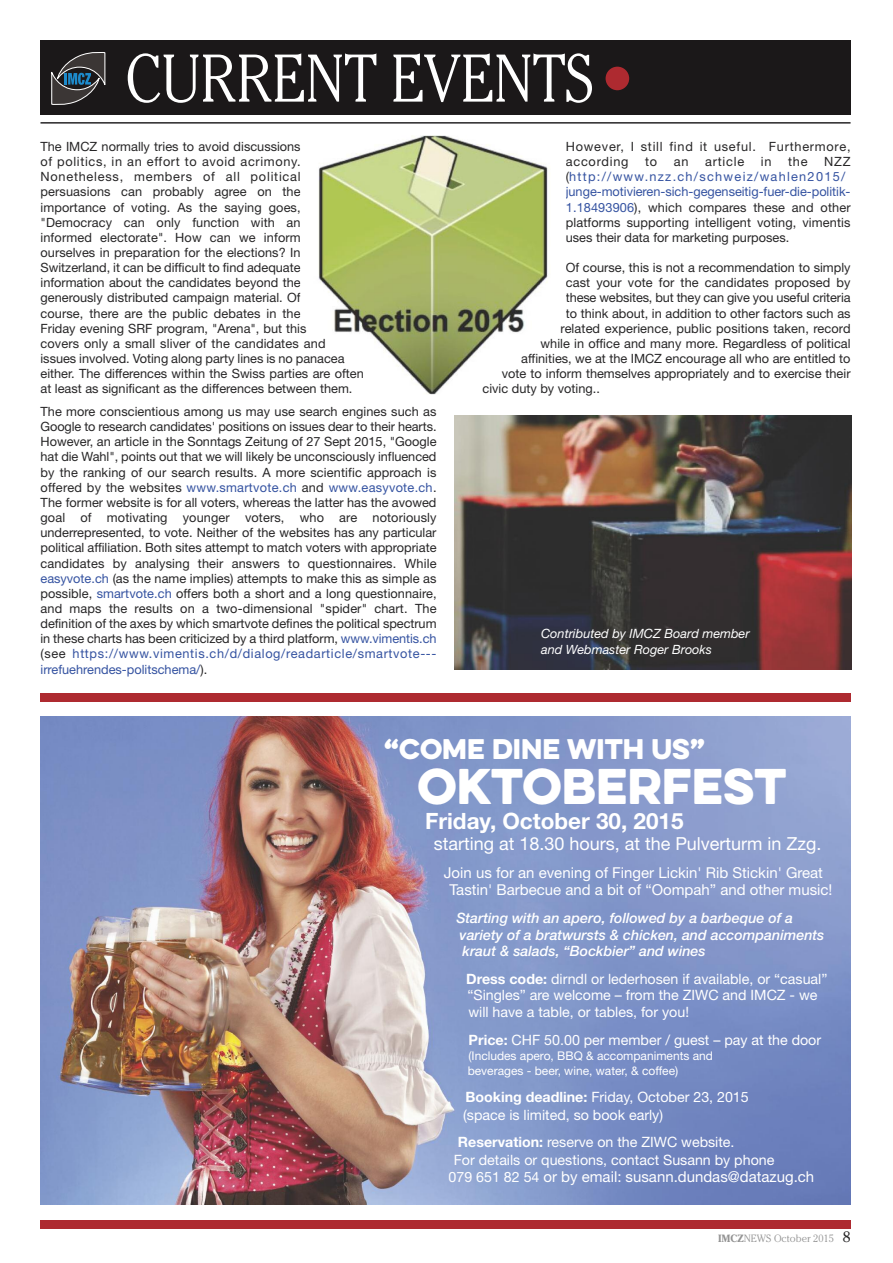
<style>
.page{position:relative;width:893px;height:1263px;background:#fff}
.page>*{position:absolute;margin:0;border:0;box-sizing:border-box;transform-origin:0 0}
.t1{font:300 66.9px "Cheltenham";color:#fff;scale:.87 1}
.t2{font:45px "Eveleth Clean";color:#fff}
.t3{font:25.5px "Eveleth Clean";color:#fff}
.t4{font:700 22.5px "Helvetica Neue";color:#fff}
.t5{font:18px "Helvetica Neue";color:#fff}
.t6{font:15px/17.2px "Helvetica Neue";color:#fff}
.t7{font:14.25px/16.5px "Helvetica Neue";color:#fff}
.t8{font:italic 500 14.25px/16.5px "Helvetica Neue";color:#fff}
.t9{font:12.75px/15.1px "Helvetica Neue";color:#272627}
.t10{font:12.75px/15.1px "Helvetica Neue";letter-spacing:.06em;color:#272627}
.t11{font:italic 12.75px/15.3px "Helvetica Neue";color:#fff}
.t12{font:12px/15px "Helvetica Neue";color:#fff}
.t13{font:300 10.5px "Cheltenham";color:#939393}
.s1{font-family:"Helvetica Neue";font-weight:900;font-stretch:condensed;font-size:66.3px;color:#ae2a30}
.s2{color:#3553a1}
.s3{font-weight:700}
.s4{font-size:14.25px}
.s5{font-weight:400;font-size:15px;color:#272627}
</style>
<div class="page">
<img style="left:40px;top:716px;width:810px;height:488px">
<div style="left:40px;top:1220px;width:810px;height:9px;background:#ae2a30"></div>
<div style="left:40px;top:693px;width:810px;height:9px;background:#ae2a30"></div>
<div style="left:40px;top:41px;width:810px;height:74px;background:#1b1819"></div>
<svg style="left:51px;top:52px;width:54px;height:53px"></svg>
<hr style="left:40px;top:122px;width:810px;height:2px;background:#272627">
<img style="left:455px;top:415px;width:396px;height:254px">
<img style="left:318px;top:135px;width:230px;height:259px">
<h1 class="t1" style="left:126px;top:52px;width:586px">CURRENT EVENTS<span class="s1">•</span></h1>
<p class="t9" style="left:40px;top:140px;width:325px">The IMCZ normally tries to avoid discussions<br>of politics, in an effort to avoid acrimony.<br>Nonetheless, members of all political persuasions can probably agree on the importance of voting. As the saying goes, "Democracy can only function with an<br>informed electorate". How can we inform<br>ourselves in preparation for the elections? In Switzerland, it can be difficult to find adequate information about the candidates beyond the generously distributed campaign material. Of<br>course, there are the public debates in the<br>Friday evening SRF program, "Arena", but this<br>covers only a small sliver of the candidates and issues involved. Voting along party lines is no panacea either. The differences within the Swiss parties are often at least as significant as the differences between them.</p>
<p class="t9" style="left:40px;top:405px;width:398px;text-align:justify">The more conscientious among us may use search engines such as Google to research candidates' positions on issues dear to their hearts.<br>However, an article in the Sonntags Zeitung of 27 Sept 2015, "Google hat die Wahl", points out that we will likely be unconsciously influenced by the ranking of our search results. A more scientific approach is offered by the websites <span class="s2">www.smartvote.ch</span> and <span class="s2">www.easyvote.ch</span>.<br>The former website is for all voters, whereas the latter has the avowed goal of motivating younger voters, who are notoriously underrepresented, to vote. Neither of the websites has any particular political affiliation. Both sites attempt to match voters with appropriate candidates by analysing their answers to questionnaires. While <span class="s2">easyvote.ch</span> (as the name implies) attempts to make this as simple as possible, <span class="s2">smartvote.ch</span> offers both a short and a long questionnaire, and maps the results on a two-dimensional "spider" chart. The definition of the axes by which smartvote defines the political spectrum in these charts has been criticized by a third platform, <span class="s2">www.vimentis.ch </span>(see <span class="s2">https://www.vimentis.ch/d/dialog/readarticle/smartvote--- irrefuehrendes-politschema/</span>).</p>
<p class="t10" style="left:566px;top:140px;width:286px">However, I still find it useful. Furthermore, according</p>
<p class="t9" style="left:566px;top:155px;width:286px;text-indent:258px">NZZ (<span class="s2">http://www.nzz.ch/schweiz/wahlen2015/ junge-motivieren-sich-gegenseitig-fuer-die-politik-1.18493906</span>), which compares these and other platforms supporting intelligent voting, vimentis uses their data for marketing purposes.</p>
<p class="t9" style="left:566px;top:261px;width:286px">Of course, this is not a recommendation to simply</p>
<p class="t9" style="left:566px;top:276px;width:286px">cast your vote for the candidates proposed by</p>
<p class="t9" style="left:566px;top:292px;width:286px">these websites, but they can give you useful criteria</p>
<p class="t9" style="left:566px;top:307px;width:286px">to think about, in addition to other factors such as</p>
<p class="t9" style="left:561px;top:322px;width:291px">related experience, public positions taken, record</p>
<p class="t9" style="left:541px;top:337px;width:311px">while in office and many more. Regardless of political</p>
<p class="t9" style="left:521px;top:352px;width:331px">affinities, we at the IMCZ encourage all who are entitled to</p>
<p class="t9" style="left:502px;top:367px;width:350px">vote to inform themselves appropriately and to exercise their</p>
<p class="t9" style="left:483px;top:382px;width:119px">civic duty by voting..</p>
<p class="t9" style="left:645px;top:155px;width:14px">to</p>
<p class="t9" style="left:674px;top:155px;width:16px">an</p>
<p class="t10" style="left:705px;top:155px;width:41px">article</p>
<p class="t9" style="left:761px;top:155px;width:12px">in</p>
<p class="t9" style="left:788px;top:155px;width:21px">the</p>
<p class="t11" style="left:541px;top:627px;width:210px">Contributed by IMCZ Board member and Webmaster Roger Brooks</p>
<h3 class="t3" style="left:384px;top:729px;width:322px">“COME DINE WITH US”</h3>
<h2 class="t2" style="left:417px;top:751px;width:371px">OKTOBERFEST</h2>
<h3 class="t4" style="left:425px;top:813px;width:260px">Friday, October 30, 2015</h3>
<h3 class="t5" style="left:434px;top:837px;width:389px">starting at 18.30 hours, at the Pulverturm in Zzg.</h3>
<p class="t6" style="left:449px;top:865px;width:385px;text-indent:-6px">Join us for an evening of Finger Lickin' Rib Stickin' Great<br>Tastin' Barbecue and a bit of “Oompah” and other music!</p>
<p class="t8" style="left:456px;top:911px;width:370px">Starting with an apero, followed by a barbeque of a variety of a bratwursts &amp; chicken, and accompaniments kraut &amp; salads, “Bockbier” and wines</p>
<p class="t7" style="left:466px;top:972px;width:363px"><span class="s3">Dress code:</span> dirndl or lederhosen if available, or “casual” “Singles” are welcome – from the ZIWC and IMCZ - we will have a table, or tables, for you!</p>
<p class="t7" style="left:469px;top:1033px;width:354px"><span class="s3">Price:</span> CHF 50.00 per member / guest – pay at the door</p>
<p class="t12" style="left:468px;top:1049px;width:247px">(Includes apero, BBQ &amp; accompaniments and beverages - beer, wine, water, &amp; coffee)</p>
<p class="t7" style="left:463px;top:1090px;width:287px;line-height:17.2px"><span class="s3">Booking deadline:</span> Friday, October 23, 2015 (space is limited, so book early)</p>
<p class="t7" style="left:454px;top:1135px;width:322px;line-height:17.2px"><span class="s3">Reservation:</span> reserve on the ZIWC website.<br>For details or questions, contact Susann by phone</p>
<p class="t6" style="left:449px;top:1169px;width:367px"><span class="s4">079 651 82 54</span> or by email: susann.dundas@datazug.ch</p>
<p class="t13" style="left:718px;top:1234px;width:134px"><span class="s3">IMCZ</span>NEWS October 2015 <span class="s5">8</span></p>
</div>
